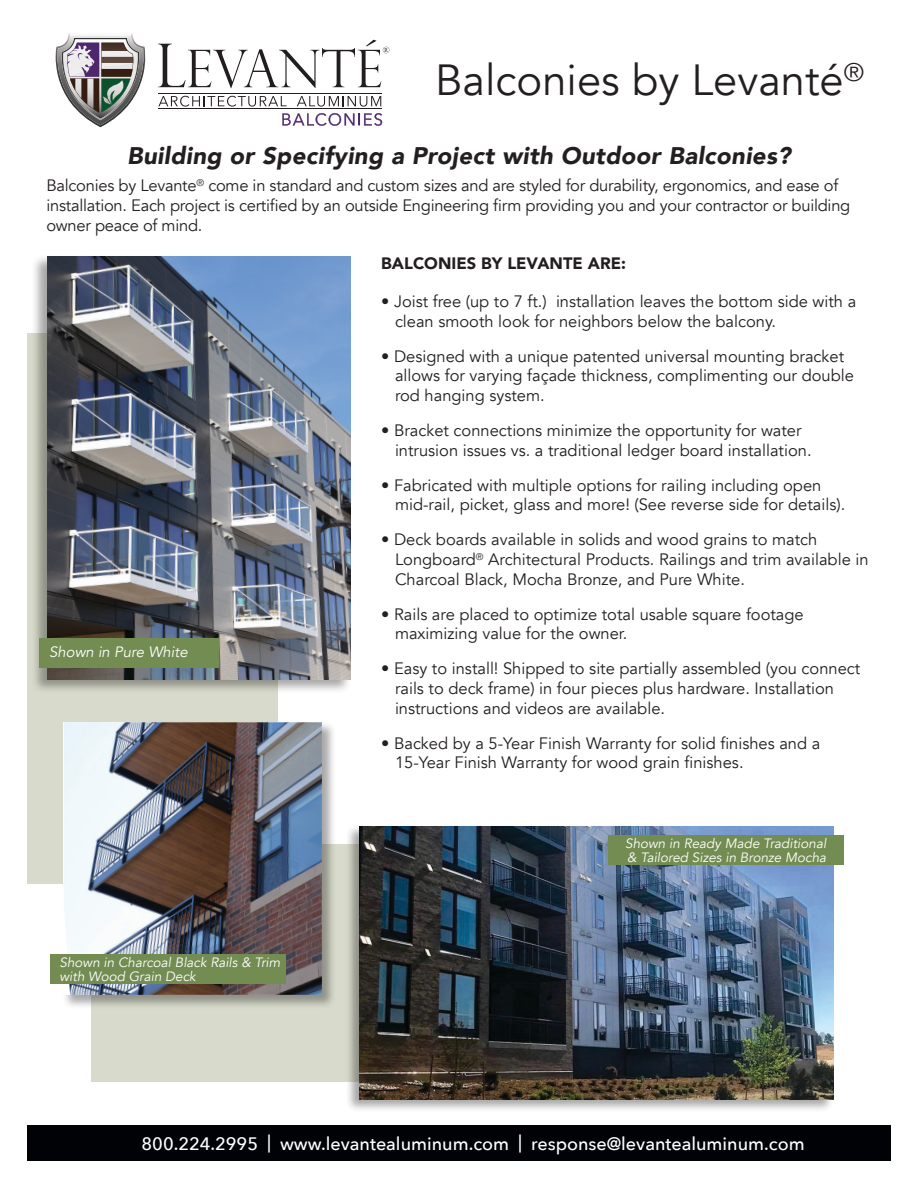
<style>
.page{position:relative;width:918px;height:1188px;background:#fff}
.page>*{position:absolute;margin:0;border:0;box-sizing:border-box;transform-origin:0 0}
.t1{font:43.5px "Avenir";color:#231f20}
.t2{font:italic 900 24px "Avenir";letter-spacing:.015em;color:#231f20}
.t3{font:500 18px "Avenir Next";color:#fff}
.t4{font:16.5px/19.8px "Avenir";color:#231f20}
.t5{font:900 16.5px "Avenir";color:#231f20}
.t6{font:italic 15px "Avenir";color:#fff}
.t7{font:italic 13.5px/13.5px "Avenir";color:#fff}
</style>
<div class="page">
<div style="left:92px;top:845px;width:583px;height:237px;background:#d8dbcb"></div>
<div style="left:27px;top:333px;width:251px;height:550px;background:#d8dbcb"></div>
<div style="left:31px;top:254px;width:321px;height:440px;background:#231f20;opacity:.4"></div>
<img style="left:47px;top:256px;width:304px;height:424px">
<div style="left:27px;top:1125px;width:864px;height:36px;background:#000206"></div>
<svg style="left:55px;top:33px;width:91px;height:94px"></svg>
<hr style="left:158px;top:94px;width:223px;height:1px;background:#221e1f">
<svg style="left:158px;top:40px;width:231px;height:48px"></svg>
<svg style="left:282px;top:113px;width:100px;height:13px"></svg>
<hr style="left:158px;top:109px;width:223px;height:1px;background:#221e1f">
<svg style="left:158px;top:96px;width:129px;height:11px"></svg>
<svg style="left:297px;top:96px;width:84px;height:11px"></svg>
<div style="left:345px;top:825px;width:489px;height:288px;background:#231f20;opacity:.4"></div>
<img style="left:360px;top:827px;width:474px;height:272px">
<div style="left:62px;top:721px;width:274px;height:288px;background:#231f20;opacity:.4"></div>
<img style="left:64px;top:722px;width:258px;height:273px">
<div style="left:39px;top:638px;width:179px;height:30px;background:#728c52"></div>
<div style="left:51px;top:954px;width:235px;height:30px;background:#728c52"></div>
<div style="left:609px;top:835px;width:235px;height:30px;background:#728c52"></div>
<p class="t1" style="left:435px;top:54px;width:430px">Balconies by Levanté<sup>®</sup></p>
<p class="t2" style="left:127px;top:136px;width:665px">Building or Specifying a Project with Outdoor Balconies?</p>
<p class="t4" style="left:46px;top:176px;width:805px">Balconies by Levante<sup>®</sup> come in standard and custom sizes and are styled for durability, ergonomics, and ease of installation. Each project is certified by an outside Engineering firm providing you and your contractor or building owner peace of mind.</p>
<p class="t5" style="left:381px;top:249px;width:246px">BALCONIES BY LEVANTE ARE:</p>
<p class="t4" style="left:395px;top:292px;width:463px;text-indent:-14px">• Joist free (up to 7 ft.) installation leaves the bottom side with a clean smooth look for neighbors below the balcony.</p>
<p class="t4" style="left:395px;top:346px;width:460px;text-indent:-14px">• Designed with a unique patented universal mounting bracket allows for varying façade thickness, complimenting our double rod hanging system.</p>
<p class="t4" style="left:395px;top:421px;width:418px;text-indent:-14px">• Bracket connections minimize the opportunity for water intrusion issues vs. a traditional ledger board installation.</p>
<p class="t4" style="left:395px;top:475px;width:452px;text-indent:-14px">• Fabricated with multiple options for railing including open mid-rail, picket, glass and more! (See reverse side for details).</p>
<p class="t4" style="left:395px;top:530px;width:475px;text-indent:-14px">• Deck boards available in solids and wood grains to match<br>Longboard<sup>®</sup> Architectural Products. Railings and trim available in<br>Charcoal Black, Mocha Bronze, and Pure White.</p>
<p class="t4" style="left:395px;top:604px;width:410px;text-indent:-14px">• Rails are placed to optimize total usable square footage maximizing value for the owner.</p>
<p class="t4" style="left:395px;top:659px;width:467px;text-indent:-14px">• Easy to install! Shipped to site partially assembled (you connect rails to deck frame) in four pieces plus hardware. Installation instructions and videos are available.</p>
<p class="t4" style="left:395px;top:733px;width:427px;text-indent:-14px">• Backed by a 5-Year Finish Warranty for solid finishes and a<br>15-Year Finish Warranty for wood grain finishes.</p>
<p class="t6" style="left:49px;top:643px;width:140px">Shown in Pure White</p>
<p class="t7" style="left:60px;top:956px;width:222px">Shown in Charcoal Black Rails &amp; Trim with Wood Grain Deck</p>
<p class="t7" style="left:625px;top:837px;width:203px">Shown in Ready Made Traditional &amp; Tailored Sizes in Bronze Mocha</p>
<p class="t3" style="left:142px;top:1128px;width:665px">800.224.2995 | www.levantealuminum.com | response@levantealuminum.com</p>
</div>
